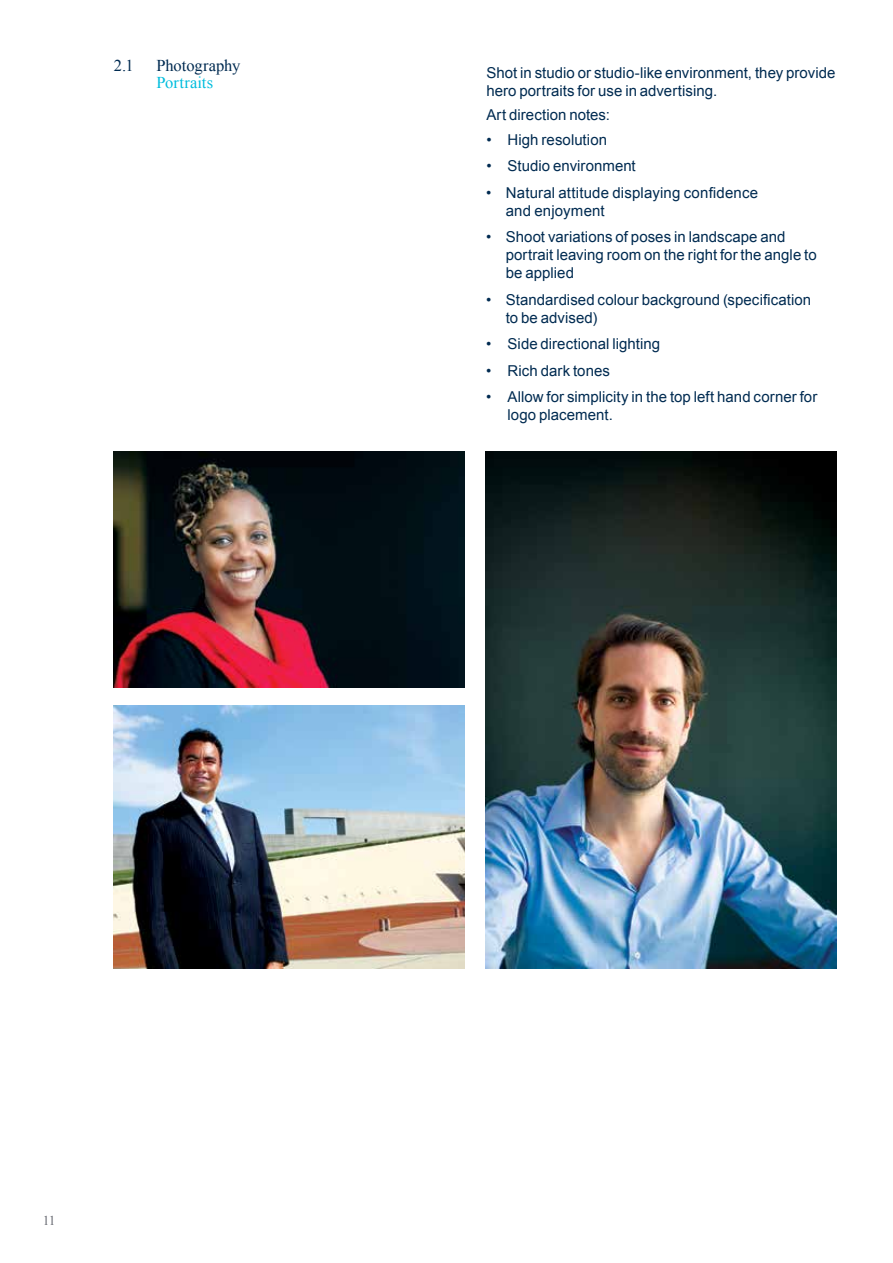
<style>
.page{position:relative;width:893px;height:1263px;background:#fff}
.page>*{position:absolute;margin:0;border:0;box-sizing:border-box;transform-origin:0 0}
.t1{font:16.5px "Times New Roman";letter-spacing:-.005em;color:#002b51}
.t2{font:16.5px "Times New Roman";letter-spacing:.01em;color:#00bddd}
.t3{font:15px/18px "Arial";letter-spacing:.005em;color:#002b51}
.t4{font:13.5px "Times New Roman";color:#696b73}
</style>
<div class="page">
<img style="left:486px;top:452px;width:350px;height:516px">
<img style="left:114px;top:705px;width:351px;height:263px">
<img style="left:114px;top:452px;width:351px;height:236px">
<p class="t1" style="left:114px;top:55px;width:21px">2.1</p>
<p class="t1" style="left:156px;top:55px;width:86px">Photography</p>
<p class="t2" style="left:156px;top:71px;width:58px">Portraits</p>
<p class="t3" style="left:486px;top:64px;width:351px">Shot in studio or studio-like environment, they provide hero portraits for use in advertising.</p>
<p class="t3" style="left:486px;top:106px;width:125px">Art direction notes:</p>
<p class="t3" style="left:486px;top:131px;width:122px">• High resolution</p>
<p class="t3" style="left:486px;top:157px;width:151px">• Studio environment</p>
<p class="t3" style="left:506px;top:184px;width:254px;text-indent:-19px">• Natural attitude displaying confidence and enjoyment</p>
<p class="t3" style="left:506px;top:228px;width:312px;text-indent:-19px">• Shoot variations of poses in landscape and portrait leaving room on the right for the angle to be applied</p>
<p class="t3" style="left:506px;top:291px;width:307px;text-indent:-20px">• Standardised colour background (specification to be advised)</p>
<p class="t3" style="left:486px;top:335px;width:175px">• Side directional lighting</p>
<p class="t3" style="left:486px;top:362px;width:125px">• Rich dark tones</p>
<p class="t3" style="left:507px;top:388px;width:311px;text-indent:-21px">• Allow for simplicity in the top left hand corner for logo placement.</p>
<p class="t4" style="left:43px;top:1211px;width:15px">11</p>
</div>
